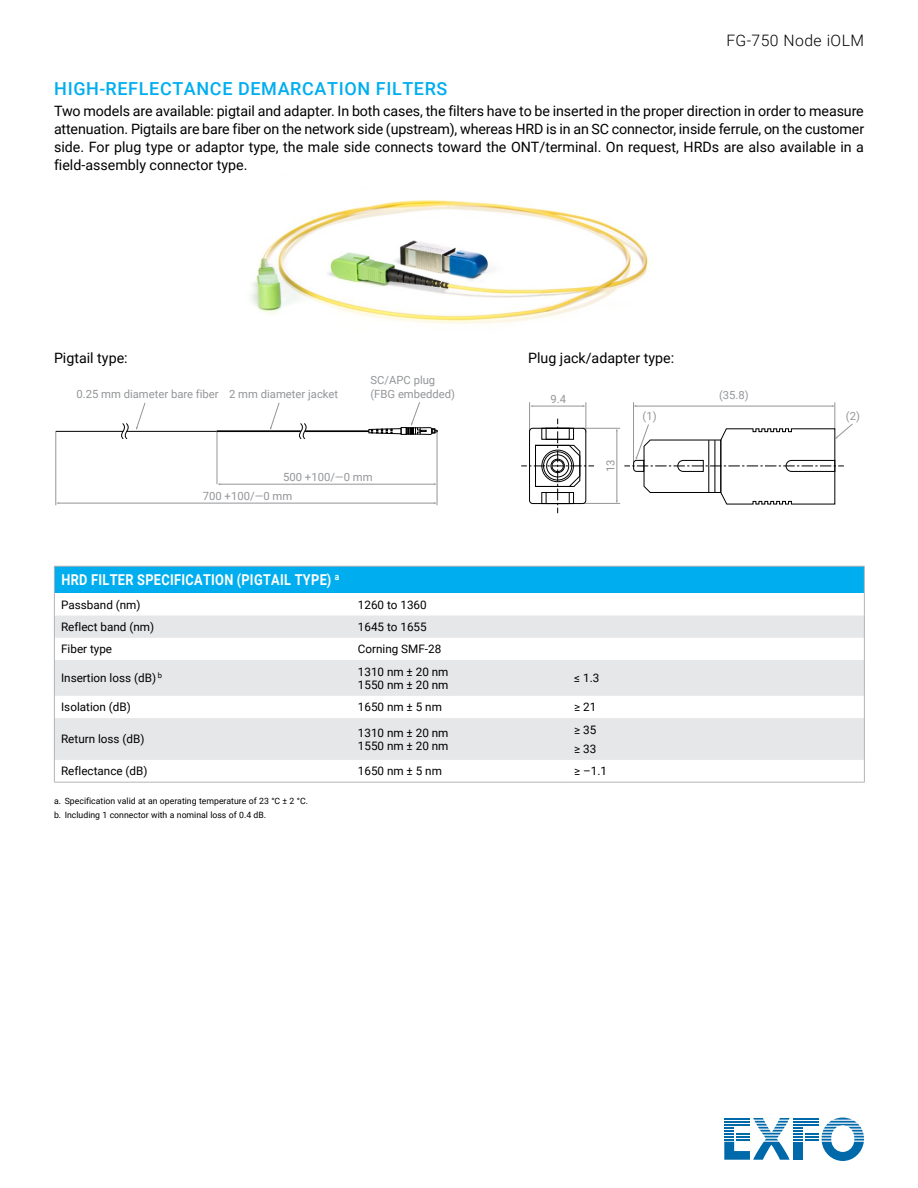
<style>
.page{position:relative;width:918px;height:1188px;background:#fff}
.page>*{position:absolute;margin:0;border:0;box-sizing:border-box;transform-origin:0 0}
.Titre{font:500 18px "Roboto";letter-spacing:.035em;color:#00aeef}
.t1{font:300 15.75px "Roboto";letter-spacing:.025em;color:#000}
.Tableau_titre{font:700 15px "Roboto";letter-spacing:.025em;color:#fff;scale:.85 1}
.Texte{font:14.25px/18px "Roboto";color:#000;text-align:justify}
.Tableau_texte{font:11.7px/13.5px "Roboto";color:#000}
.t2{font:11.25px/13.5px "Roboto";color:#939598}
.t3{font:8.7px "Roboto";color:#000}
</style>
<div class="page">
<svg style="left:724px;top:1118px;width:140px;height:43px"></svg>
<hr style="left:724px;top:1124px;width:26px;height:2px;background:#0069aa">
<img style="left:250px;top:200px;width:399px;height:124px">
<hr style="left:582px;top:428px;width:38px;height:1px;background:#939598">
<hr style="left:584px;top:503px;width:36px;height:1px;background:#939598">
<svg style="left:624px;top:402px;width:229px;height:103px"></svg>
<hr style="left:617px;top:431px;width:1px;height:70px;background:#939598">
<svg style="left:521px;top:402px;width:73px;height:111px"></svg>
<svg style="left:136px;top:402px;width:10px;height:28px"></svg>
<svg style="left:270px;top:402px;width:10px;height:28px"></svg>
<hr style="left:56px;top:431px;width:1px;height:74px;background:#939598">
<hr style="left:56px;top:431px;width:67px;height:1px;background:#000">
<hr style="left:127px;top:431px;width:90px;height:1px;background:#000">
<hr style="left:58px;top:503px;width:377px;height:1px;background:#939598">
<hr style="left:437px;top:430px;width:1px;height:75px;background:#939598">
<hr style="left:220px;top:484px;width:215px;height:1px;background:#939598">
<hr style="left:217px;top:431px;width:1px;height:53px;background:#939598">
<svg style="left:120px;top:423px;width:9px;height:16px"></svg>
<svg style="left:298px;top:423px;width:9px;height:16px"></svg>
<hr style="left:305px;top:430px;width:64px;height:2px;background:#000">
<svg style="left:368px;top:402px;width:70px;height:33px"></svg>
<hr style="left:217px;top:430px;width:84px;height:2px;background:#000">
<div style="left:54px;top:566px;width:810px;height:27px;background:#00aeef"></div>
<svg style="left:55px;top:615px;width:809px;height:167px"></svg>
<svg style="left:55px;top:616px;width:809px;height:144px;fill:#e6e7e8"></svg>
<hr style="left:54px;top:660px;width:1px;height:36px;background:#b1b4b6">
<svg style="left:54px;top:696px;width:1px;height:22px"></svg>
<hr style="left:54px;top:718px;width:1px;height:42px;background:#b1b4b6">
<svg style="left:54px;top:760px;width:1px;height:22px"></svg>
<hr style="left:54px;top:782px;width:297px;height:1px;background:#b1b4b6">
<hr style="left:351px;top:782px;width:217px;height:1px;background:#b1b4b6">
<hr style="left:864px;top:660px;width:1px;height:36px;background:#b1b4b6">
<svg style="left:864px;top:696px;width:1px;height:22px"></svg>
<hr style="left:864px;top:718px;width:1px;height:42px;background:#b1b4b6">
<svg style="left:864px;top:760px;width:1px;height:22px"></svg>
<hr style="left:568px;top:782px;width:297px;height:1px;background:#b1b4b6">
<hr style="left:54px;top:566px;width:297px;height:1px;background:#b1b4b6">
<svg style="left:54px;top:567px;width:1px;height:93px"></svg>
<hr style="left:351px;top:566px;width:217px;height:1px;background:#b1b4b6">
<hr style="left:568px;top:566px;width:297px;height:1px;background:#b1b4b6">
<svg style="left:864px;top:567px;width:1px;height:93px"></svg>
<p class="t1" style="left:726px;top:30px;width:139px">FG-750 Node iOLM</p>
<p class="Titre" style="left:54px;top:75px;width:395px">HIGH-REFLECTANCE DEMARCATION FILTERS</p>
<p class="Texte" style="left:54px;top:101px;width:812px">Two models are available: pigtail and adapter. In both cases, the filters have to be inserted in the proper direction in order to measure attenuation. Pigtails are bare fiber on the network side (upstream), whereas HRD is in an SC connector, inside ferrule, on the customer side. For plug type or adaptor type, the male side connects toward the ONT/terminal. On request, HRDs are also available in a field-assembly connector type.</p>
<p class="Texte" style="left:54px;top:348px;width:75px">Pigtail type:</p>
<p class="t2" style="left:76px;top:387px;width:263px">0.25 mm diameter bare fiber 2 mm diameter jacket</p>
<p class="t2" style="left:370px;top:373px;width:86px">SC/APC plug (FBG embedded)</p>
<p class="t2" style="left:283px;top:470px;width:91px">500 +100/—0 mm</p>
<p class="t2" style="left:203px;top:489px;width:91px">700 +100/—0 mm</p>
<p class="Texte" style="left:528px;top:348px;width:148px">Plug jack/adapter type:</p>
<p class="t2" style="left:551px;top:392px;width:17px">9.4</p>
<p class="t2" style="left:603px;top:472px;width:14px;rotate:-90deg">13</p>
<p class="t2" style="left:643px;top:409px;width:16px">(1)</p>
<p class="Tableau_titre" style="left:61px;top:570px;width:328px">HRD FILTER SPECIFICATION (PIGTAIL TYPE) <sup>a</sup></p>
<p class="Tableau_texte" style="left:61px;top:597px;width:81px">Passband (nm)</p>
<p class="Tableau_texte" style="left:358px;top:597px;width:70px">1260 to 1360</p>
<p class="Tableau_texte" style="left:61px;top:620px;width:95px">Reflect band (nm)</p>
<p class="Tableau_texte" style="left:358px;top:620px;width:70px">1645 to 1655</p>
<p class="Tableau_texte" style="left:61px;top:642px;width:53px">Fiber type</p>
<p class="Tableau_texte" style="left:358px;top:642px;width:85px">Corning SMF-28</p>
<p class="Tableau_texte" style="left:61px;top:671px;width:103px">Insertion loss (dB) <sup>b</sup></p>
<p class="Tableau_texte" style="left:358px;top:664px;width:92px">1310 nm ± 20 nm<br>1550 nm ± 20 nm</p>
<p class="Tableau_texte" style="left:574px;top:671px;width:27px">≤ 1.3</p>
<p class="Tableau_texte" style="left:61px;top:700px;width:71px">Isolation (dB)</p>
<p class="Tableau_texte" style="left:358px;top:700px;width:86px">1650 nm ± 5 nm</p>
<p class="Tableau_texte" style="left:574px;top:700px;width:24px">≥ 21</p>
<p class="Tableau_texte" style="left:61px;top:732px;width:85px">Return loss (dB)</p>
<p class="Tableau_texte" style="left:358px;top:725px;width:92px">1310 nm ± 20 nm<br>1550 nm ± 20 nm</p>
<p class="Tableau_texte" style="left:574px;top:722px;width:24px">≥ 35</p>
<p class="Tableau_texte" style="left:574px;top:742px;width:24px">≥ 33</p>
<p class="Tableau_texte" style="left:61px;top:764px;width:88px">Reflectance (dB)</p>
<p class="Tableau_texte" style="left:358px;top:764px;width:86px">1650 nm ± 5 nm</p>
<p class="Tableau_texte" style="left:574px;top:764px;width:34px">≥ –1.1</p>
<p class="t3" style="left:54px;top:795px;width:256px">a. Specification valid at an operating temperature of 23 °C ± 2 °C.</p>
<p class="t3" style="left:54px;top:809px;width:214px">b. Including 1 connector with a nominal loss of 0.4 dB.</p>
<p class="t2" style="left:719px;top:388px;width:31px">(35.8)</p>
<p class="t2" style="left:846px;top:409px;width:16px">(2)</p>
</div>
